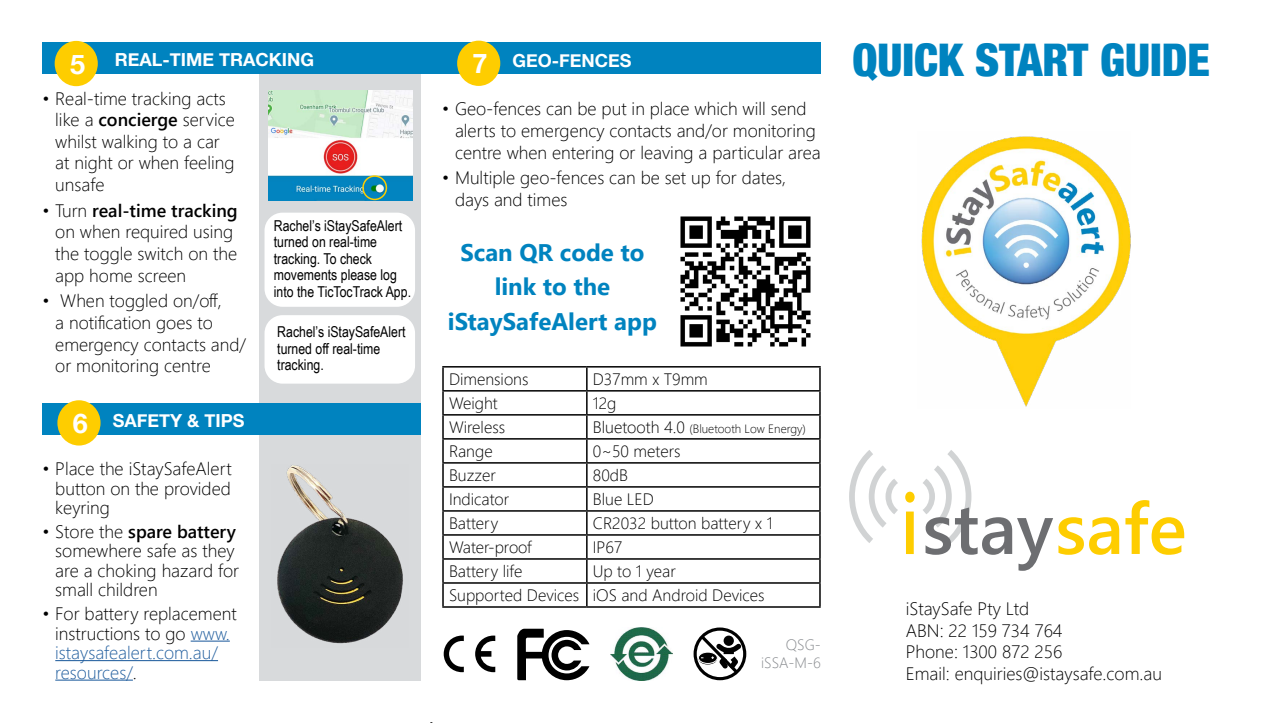
<style>
.page{position:relative;width:1263px;height:723px;background:#fff}
.page>*{position:absolute;margin:0;border:0;box-sizing:border-box;transform-origin:0 0}
.t1{font:600 71.7px "Segoe UI";color:#6d6e71}
.t2{font:900 condensed 45px "Helvetica Neue";color:#0083bf}
.t3{font:700 27px "Helvetica Neue";color:#fff}
.t4{font:700 24px/34.5px "Segoe UI";color:#0083bf;text-align:center}
.t5{font:300 18px/21.6px "Segoe UI";color:#000}
.t6{font:700 18px "Helvetica Neue";color:#fff}
.t7{font:300 16.5px/24px "Segoe UI";color:#000}
.t8{font:15px/16.5px "Arial Narrow";color:#000}
.t9{font:300 15px/18px "Segoe UI";color:#878a8e;text-align:right}
.t10{font:300 12px "Segoe UI";color:#000}
.s1{font-weight:600}
.s2{color:#215e9e}
.s3{font-size:27px}
.s4{font-size:16.5px}
.s5{font-size:84.9px;color:#fecd00}
.s6{color:#fecd00}
</style>
<div class="page">
<div style="left:259px;top:49px;width:162px;height:631px;background:#d8dadc"></div>
<img style="left:921px;top:136px;width:210px;height:271px">
<svg style="left:849px;top:450px;width:49px;height:93px"></svg>
<svg style="left:923px;top:450px;width:48px;height:93px"></svg>
<div style="left:43px;top:43px;width:778px;height:31px;background:#0083bf"></div>
<div style="left:55px;top:41px;width:43px;height:45px;background:#fecd00;border-radius:50%"></div>
<div style="left:264px;top:213px;width:151px;height:94px;background:#fff;border-radius:18px"></div>
<hr style="left:191px;top:640px;width:39px;height:1px;background:#215e9e">
<hr style="left:55px;top:660px;width:163px;height:1px;background:#215e9e">
<hr style="left:55px;top:679px;width:78px;height:1px;background:#215e9e">
<div style="left:43px;top:403px;width:378px;height:31px;background:#0083bf"></div>
<div style="left:57px;top:400px;width:44px;height:45px;background:#fecd00;border-radius:50%"></div>
<div style="left:264px;top:315px;width:151px;height:69px;background:#fff;border-radius:18px"></div>
<img style="left:277px;top:465px;width:126px;height:179px">
<hr style="left:442px;top:366px;width:145px;height:1px;background:#000">
<hr style="left:442px;top:367px;width:2px;height:23px;background:#000">
<hr style="left:587px;top:366px;width:234px;height:1px;background:#000">
<hr style="left:586px;top:367px;width:2px;height:23px;background:#000">
<hr style="left:819px;top:367px;width:2px;height:23px;background:#000">
<hr style="left:442px;top:390px;width:145px;height:2px;background:#000">
<hr style="left:442px;top:392px;width:2px;height:22px;background:#000">
<hr style="left:587px;top:390px;width:234px;height:2px;background:#000">
<hr style="left:586px;top:392px;width:2px;height:22px;background:#000">
<hr style="left:819px;top:392px;width:2px;height:22px;background:#000">
<hr style="left:442px;top:414px;width:145px;height:2px;background:#000">
<hr style="left:442px;top:416px;width:2px;height:22px;background:#000">
<hr style="left:587px;top:414px;width:234px;height:2px;background:#000">
<hr style="left:586px;top:416px;width:2px;height:22px;background:#000">
<hr style="left:819px;top:416px;width:2px;height:22px;background:#000">
<hr style="left:442px;top:438px;width:145px;height:2px;background:#000">
<hr style="left:442px;top:440px;width:2px;height:22px;background:#000">
<hr style="left:587px;top:438px;width:234px;height:2px;background:#000">
<hr style="left:586px;top:440px;width:2px;height:22px;background:#000">
<hr style="left:819px;top:440px;width:2px;height:22px;background:#000">
<hr style="left:442px;top:462px;width:145px;height:2px;background:#000">
<hr style="left:442px;top:464px;width:2px;height:22px;background:#000">
<hr style="left:587px;top:462px;width:234px;height:2px;background:#000">
<hr style="left:586px;top:464px;width:2px;height:22px;background:#000">
<hr style="left:819px;top:464px;width:2px;height:22px;background:#000">
<hr style="left:442px;top:486px;width:145px;height:2px;background:#000">
<hr style="left:442px;top:488px;width:2px;height:22px;background:#000">
<hr style="left:587px;top:486px;width:234px;height:2px;background:#000">
<hr style="left:586px;top:488px;width:2px;height:22px;background:#000">
<hr style="left:819px;top:488px;width:2px;height:22px;background:#000">
<hr style="left:442px;top:510px;width:145px;height:2px;background:#000">
<hr style="left:442px;top:512px;width:2px;height:22px;background:#000">
<hr style="left:587px;top:510px;width:234px;height:2px;background:#000">
<hr style="left:586px;top:512px;width:2px;height:22px;background:#000">
<hr style="left:819px;top:512px;width:2px;height:22px;background:#000">
<hr style="left:442px;top:534px;width:145px;height:2px;background:#000">
<hr style="left:442px;top:536px;width:2px;height:22px;background:#000">
<hr style="left:587px;top:534px;width:234px;height:2px;background:#000">
<hr style="left:586px;top:536px;width:2px;height:22px;background:#000">
<hr style="left:819px;top:536px;width:2px;height:22px;background:#000">
<hr style="left:442px;top:558px;width:145px;height:2px;background:#000">
<hr style="left:442px;top:560px;width:2px;height:22px;background:#000">
<hr style="left:587px;top:558px;width:234px;height:2px;background:#000">
<hr style="left:586px;top:560px;width:2px;height:22px;background:#000">
<hr style="left:819px;top:560px;width:2px;height:22px;background:#000">
<hr style="left:442px;top:582px;width:145px;height:2px;background:#000">
<hr style="left:442px;top:584px;width:2px;height:22px;background:#000">
<hr style="left:587px;top:582px;width:234px;height:2px;background:#000">
<hr style="left:586px;top:584px;width:2px;height:22px;background:#000">
<hr style="left:819px;top:584px;width:2px;height:22px;background:#000">
<hr style="left:442px;top:606px;width:145px;height:2px;background:#000">
<hr style="left:587px;top:606px;width:234px;height:2px;background:#000">
<div style="left:693px;top:627px;width:53px;height:53px;border:3px solid #010101;border-radius:50%"></div>
<svg style="left:698px;top:632px;width:43px;height:44px"></svg>
<svg style="left:444px;top:635px;width:20px;height:37px"></svg>
<svg style="left:475px;top:635px;width:20px;height:37px"></svg>
<svg style="left:517px;top:629px;width:72px;height:51px"></svg>
<img style="left:611px;top:627px;width:61px;height:53px">
<img style="left:680px;top:216px;width:131px;height:131px">
<img style="left:268px;top:91px;width:144px;height:110px">
<div style="left:362px;top:175px;width:25px;height:25px;border:2px solid #fecd00;border-radius:50%"></div>
<div style="left:457px;top:41px;width:43px;height:45px;background:#fecd00;border-radius:50%"></div>
<h3 class="t3" style="left:70px;top:47px;width:17px">5</h3>
<p class="t6" style="left:115px;top:49px;width:201px">REAL-TIME TRACKING</p>
<p class="t5" style="left:55px;top:86px;width:181px;text-indent:-13px">• Real-time tracking acts like a <span class="s1">concierge</span> service whilst walking to a car at night or when feeling unsafe</p>
<p class="t5" style="left:55px;top:198px;width:184px;text-indent:-13px">• Turn <span class="s1">real-time tracking </span>on when required using the toggle switch on the app home screen</p>
<p class="t5" style="left:55px;top:289px;width:192px;text-indent:-13px">• When toggled on/off,<br>a notification goes to emergency contacts and/ or monitoring centre</p>
<h3 class="t3" style="left:73px;top:407px;width:17px">6</h3>
<p class="t6" style="left:113px;top:409px;width:133px">SAFETY &amp; TIPS</p>
<p class="t5" style="left:55px;top:457px;width:178px;line-height:19.5px;text-align:justify;text-indent:-13px">• Place the iStaySafeAlert button on the provided keyring</p>
<p class="t5" style="left:55px;top:520px;width:185px;line-height:19.5px;text-indent:-13px">• Store the <span class="s1">spare battery </span>somewhere safe as they are a choking hazard for small children</p>
<p class="t5" style="left:55px;top:602px;width:183px;line-height:19.5px;text-indent:-13px">• For battery replacement instructions to go <span class="s2">www. istaysafealert.com.au/ resources/</span>.</p>
<p class="t8" style="left:274px;top:217px;width:139px">Rachel’s iStaySafeAlert turned on real-time tracking. To check movements please log into the TicTocTrack App.</p>
<p class="t8" style="left:277px;top:323px;width:130px">Rachel’s iStaySafeAlert turned off real-time tracking.</p>
<p class="t6" style="left:472px;top:50px;width:160px"><span class="s3">7</span> GEO-FENCES</p>
<p class="t5" style="left:455px;top:96px;width:367px;text-indent:-13px">• Geo-fences can be put in place which will send alerts to emergency contacts and/or monitoring centre when entering or leaving a particular area</p>
<p class="t5" style="left:455px;top:165px;width:333px;text-indent:-13px">• Multiple geo-fences can be set up for dates, days and times</p>
<h3 class="t4" style="left:448px;top:233px;width:210px">Scan QR code to link to the iStaySafeAlert app</h3>
<p class="t7" style="left:449px;top:365px;width:81px">Dimensions</p>
<p class="t7" style="left:593px;top:365px;width:117px">D37mm x T9mm</p>
<p class="t7" style="left:449px;top:389px;width:50px">Weight</p>
<p class="t7" style="left:593px;top:389px;width:25px">12g</p>
<p class="t7" style="left:449px;top:413px;width:58px">Wireless</p>
<p class="t10" style="left:593px;top:417px;width:215px"><span class="s4">Bluetooth 4.0</span> (Bluetooth Low Energy)</p>
<p class="t7" style="left:449px;top:437px;width:45px">Range</p>
<p class="t7" style="left:593px;top:437px;width:89px">0~50 meters</p>
<p class="t7" style="left:449px;top:461px;width:48px">Buzzer</p>
<p class="t7" style="left:593px;top:461px;width:37px">80dB</p>
<p class="t7" style="left:449px;top:485px;width:62px">Indicator</p>
<p class="t7" style="left:593px;top:485px;width:62px">Blue LED</p>
<p class="t7" style="left:449px;top:509px;width:51px">Battery</p>
<p class="t7" style="left:593px;top:509px;width:181px">CR2032 button battery x 1</p>
<p class="t7" style="left:449px;top:533px;width:84px">Water-proof</p>
<p class="t7" style="left:593px;top:533px;width:31px">IP67</p>
<p class="t7" style="left:449px;top:557px;width:75px">Battery life</p>
<p class="t7" style="left:449px;top:557px;width:317px;text-indent:144px">Up to 1 year<br>Supported Devices iOS and Android Devices</p>
<p class="t9" style="left:761px;top:634px;width:61px">QSG&shy;iSSA-M-6</p>
<h2 class="t2" style="left:852px;top:32px;width:359px">QUICK START GUIDE</h2>
<h1 class="t1" style="left:901px;top:461px;width:287px"><span class="s5">i</span>stay<span class="s6">safe</span></h1>
<p class="t5" style="left:906px;top:596px;width:258px">iStaySafe Pty Ltd<br>ABN: 22 159 734 764<br>Phone: 1300 872 256<br>Email: enquiries@istaysafe.com.au</p>
</div>
